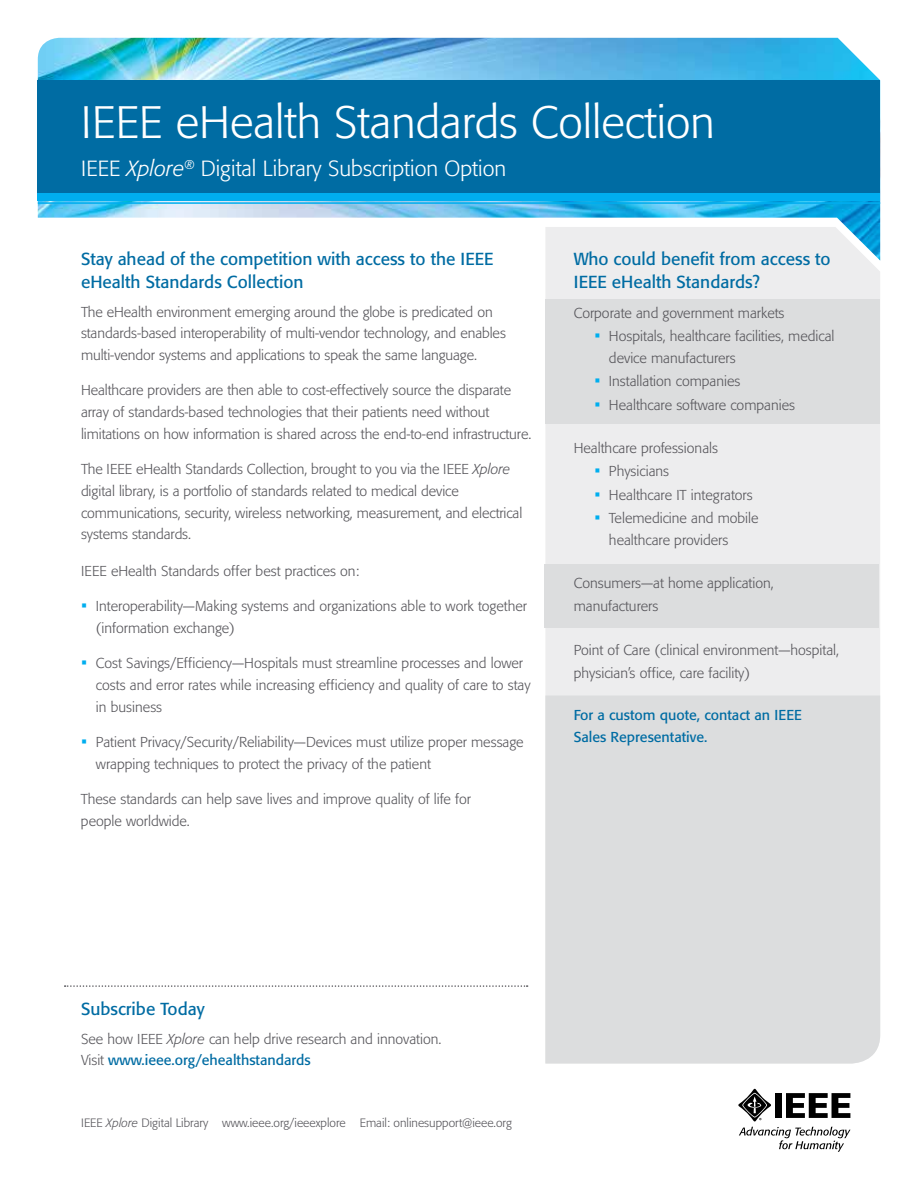
<style>
.page{position:relative;width:918px;height:1188px;background:#fff}
.page>*{position:absolute;margin:0;border:0;box-sizing:border-box;transform-origin:0 0}
.t1{font:300 45px "Formata";color:#fff}
.t2{font:300 21.75px "Formata";color:#fff}
.t3{font:17.25px/23.2px "Formata";color:#006ca3}
.t4{font:300 14.25px/21.8px "Formata";color:#57565b}
.t5{font:14.25px/21.8px "Formata";color:#006ca3}
.t6{font:300 12px "Formata";color:#57565b}
.s1{font-style:italic}
.s2{font-family:"Calibri";font-weight:400;font-size:17.25px;color:#00aeef}
.s3{font-weight:400;color:#006ca3}
</style>
<div class="page">
<div style="left:545px;top:261px;width:335px;height:435px;background:#ededee"></div>
<div style="left:544px;top:564px;width:335px;height:63px;background:#dcddde"></div>
<div style="left:545px;top:300px;width:335px;height:124px;background:#dcddde"></div>
<div style="left:545px;top:696px;width:335px;height:368px;background:#dcddde"></div>
<svg style="left:65px;top:985px;width:463px;height:2px"></svg>
<img style="left:38px;top:38px;width:842px;height:223px">
<div style="left:38px;top:81px;width:842px;height:115px;background:#006ca3"></div>
<div style="left:38px;top:193px;width:842px;height:8px;background:#00aeef"></div>
<hr style="left:38px;top:202px;width:842px;height:2px;background:#00aeef">
<svg style="left:738px;top:1089px;width:112px;height:63px"></svg>
<h1 class="t1" style="left:81px;top:96px;width:635px">IEEE eHealth Standards Collection</h1>
<h2 class="t2" style="left:81px;top:156px;width:427px">IEEE <span class="s1">Xplore</span><sup>®</sup> Digital Library Subscription Option</h2>
<p class="t3" style="left:81px;top:247px;width:414px">Stay ahead of the competition with access to the IEEE eHealth Standards Collection</p>
<p class="t4" style="left:81px;top:301px;width:426px">The eHealth environment emerging around the globe is predicated on standards-based interoperability of multi-vendor technology, and enables multi-vendor systems and applications to speak the same language.</p>
<p class="t4" style="left:81px;top:380px;width:452px">Healthcare providers are then able to cost-effectively source the disparate array of standards-based technologies that their patients need without limitations on how information is shared across the end-to-end infrastructure.</p>
<p class="t4" style="left:81px;top:458px;width:443px">The IEEE eHealth Standards Collection, brought to you via the IEEE <span class="s1">Xplore </span>digital library, is a portfolio of standards related to medical device communications, security, wireless networking, measurement, and electrical systems standards.</p>
<p class="t4" style="left:81px;top:560px;width:280px">IEEE eHealth Standards offer best practices on:</p>
<p class="t4" style="left:96px;top:596px;width:433px;text-indent:-15px"><span class="s2">▪</span> Interoperability—Making systems and organizations able to work together (information exchange)</p>
<p class="t4" style="left:96px;top:653px;width:436px;text-indent:-15px"><span class="s2">▪</span> Cost Savings/Efficiency—Hospitals must streamline processes and lower costs and error rates while increasing efficiency and quality of care to stay in business</p>
<p class="t4" style="left:96px;top:731px;width:429px;text-indent:-15px"><span class="s2">▪</span> Patient Privacy/Security/Reliability—Devices must utilize proper message wrapping techniques to protect the privacy of the patient</p>
<p class="t4" style="left:81px;top:788px;width:391px">These standards can help save lives and improve quality of life for people worldwide.</p>
<p class="t3" style="left:574px;top:247px;width:258px">Who could benefit from access to<br>IEEE eHealth Standards?</p>
<p class="t4" style="left:574px;top:302px;width:212px">Corporate and government markets</p>
<p class="t4" style="left:609px;top:326px;width:227px;text-indent:-14px"><span class="s2">▪</span> Hospitals, healthcare facilities, medical device manufacturers</p>
<p class="t4" style="left:595px;top:371px;width:147px"><span class="s2">▪</span> Installation companies</p>
<p class="t4" style="left:595px;top:394px;width:202px"><span class="s2">▪</span> Healthcare software companies</p>
<p class="t4" style="left:574px;top:437px;width:146px">Healthcare professionals</p>
<p class="t4" style="left:595px;top:461px;width:76px"><span class="s2">▪</span> Physicians</p>
<p class="t4" style="left:595px;top:484px;width:160px"><span class="s2">▪</span> Healthcare IT integrators</p>
<p class="t4" style="left:609px;top:507px;width:151px;text-indent:-14px"><span class="s2">▪</span> Telemedicine and mobile healthcare providers</p>
<p class="t4" style="left:574px;top:572px;width:202px;line-height:23.2px">Consumers—at home application, manufacturers</p>
<p class="t4" style="left:574px;top:638px;width:267px;line-height:23.2px">Point of Care (clinical environment—hospital, physician’s office, care facility)</p>
<p class="t5" style="left:574px;top:704px;width:230px">For a custom quote, contact an IEEE<br>Sales Representative.</p>
<p class="t3" style="left:81px;top:997px;width:125px">Subscribe Today</p>
<p class="t4" style="left:81px;top:1028px;width:362px">See how IEEE <span class="s1">Xplore</span> can help drive research and innovation.<br>Visit <span class="s3">www.ieee.org/ehealthstandards</span></p>
<p class="t6" style="left:81px;top:1115px;width:432px">IEEE <span class="s1">Xplore</span> Digital Library www.ieee.org/ieeexplore Email: onlinesupport@ieee.org</p>
</div>
